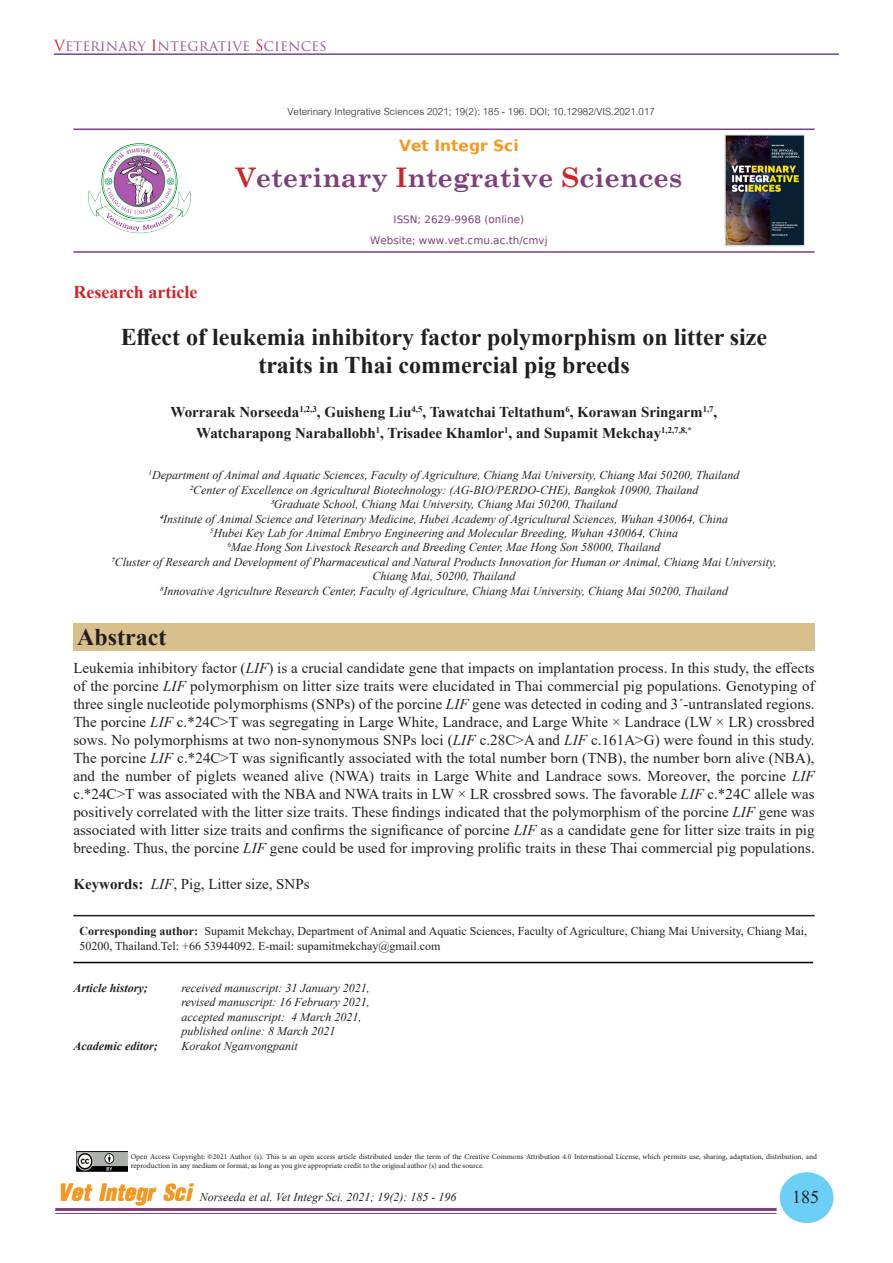
<style>
.page{position:relative;width:893px;height:1263px;background:#fff}
.page>*{position:absolute;margin:0;border:0;box-sizing:border-box;transform-origin:0 0}
.t1{font:36px "DSE Wat Ta Na";color:#f7971d}
.t2{font:700 27px "Century Schoolbook";color:#7c407d}
.t3{font:700 27px "Arundina Sans";color:#f7971d}
.t4{font:700 24px "Times New Roman";color:#231f20}
.t5{font:18px "Arundina Sans";color:#7c407d}
.t6{font:700 18px "Times New Roman";color:#d1232a}
.t7{font:18px "Times New Roman";color:#231f20}
.t8{font:15px/18px "Times New Roman";letter-spacing:.005em;color:#231f20;text-align:justify}
.t9{font:700 15px "Times New Roman";color:#231f20}
.t10{font:15px "Cordia New";color:#231f20}
.t11{font:15px "Trajan Pro 3";color:#a057a3}
.t12{font:italic 12px "Times New Roman";color:#231f20}
.t13{font:12px/14.4px "Times New Roman";color:#231f20}
.t14{font:italic 700 12px "Times New Roman";color:#231f20}
.t15{font:7.5px/9px "Minion Pro";letter-spacing:-.005em;color:#231f20}
.s1{color:#d1232a}
.s2{font-style:italic}
.s3{font-weight:700}
</style>
<div class="page">
<hr style="left:55px;top:1208px;width:722px;height:3px;background:#7c407d">
<hr style="left:55px;top:1213px;width:722px;height:1px;background:#7c407d">
<div style="left:780px;top:1172px;width:54px;height:51px;background:#6bcff6;border-radius:50%"></div>
<hr style="left:54px;top:53px;width:785px;height:2px;background:#694992">
<img style="left:88px;top:143px;width:103px;height:91px">
<hr style="left:73px;top:129px;width:742px;height:1px;background:#7c407d">
<hr style="left:73px;top:251px;width:742px;height:2px;background:#7c407d">
<div style="left:73px;top:623px;width:742px;height:27px;background:#d7c08c"></div>
<hr style="left:73px;top:915px;width:742px;height:1px;background:#231f20">
<hr style="left:73px;top:962px;width:740px;height:1px;background:#000">
<img style="left:725px;top:134px;width:79px;height:113px">
<img style="left:76px;top:1152px;width:51px;height:19px">
<p class="t11" style="left:54px;top:35px;width:274px"><span class="s1">V</span>eterinary <span class="s1">I</span>ntegrative <span class="s1">S</span>ciences</p>
<p class="t10" style="left:288px;top:102px;width:369px">Veterinary Integrative Sciences 2021; 19(2): 185 - 196. DOI; 10.12982/VIS.2021.017</p>
<p class="t3" style="left:399px;top:130px;width:121px">Vet Integr Sci</p>
<p class="t2" style="left:235px;top:156px;width:448px"><span class="s1">V</span>eterinary <span class="s1">I</span>ntegrative <span class="s1">S</span>ciences</p>
<p class="t5" style="left:394px;top:205px;width:132px">ISSN; 2629-9968 (online)</p>
<p class="t5" style="left:370px;top:226px;width:179px">Website; www.vet.cmu.ac.th/cmvj</p>
<p class="t6" style="left:73px;top:279px;width:126px">Research article</p>
<p class="t4" style="left:121px;top:319px;width:648px">Effect of leukemia inhibitory factor polymorphism on litter size</p>
<p class="t4" style="left:258px;top:348px;width:373px">traits in Thai commercial pig breeds</p>
<p class="t9" style="left:171px;top:401px;width:548px">Worrarak Norseeda<sup>1,2,3</sup>, Guisheng Liu<sup>4,5</sup>, Tawatchai Teltathum<sup>6</sup>, Korawan Sringarm<sup>1,7</sup>,</p>
<p class="t9" style="left:196px;top:422px;width:497px">Watcharapong Naraballobh<sup>1</sup>, Trisadee Khamlor<sup>1</sup>, and Supamit Mekchay<sup>1,2,7,8,*</sup></p>
<p class="t12" style="left:149px;top:467px;width:592px"><sup>1</sup>Department of Animal and Aquatic Sciences, Faculty of Agriculture, Chiang Mai University, Chiang Mai 50200, Thailand</p>
<p class="t12" style="left:190px;top:481px;width:510px">2Center of Excellence on Agricultural Biotechnology: (AG-BIO/PERDO-CHE), Bangkok 10900, Thailand</p>
<p class="t12" style="left:270px;top:496px;width:349px">3Graduate School, Chiang Mai University, Chiang Mai 50200, Thailand</p>
<p class="t12" style="left:160px;top:510px;width:570px">4Institute of Animal Science and Veterinary Medicine, Hubei Academy of Agricultural Sciences, Wuhan 430064, China</p>
<p class="t12" style="left:210px;top:525px;width:470px"><sup>5</sup>Hubei Key Lab for Animal Embryo Engineering and Molecular Breeding, Wuhan 430064, China</p>
<p class="t12" style="left:227px;top:539px;width:435px"><sup>6</sup>Mae Hong Son Livestock Research and Breeding Center, Mae Hong Son 58000, Thailand</p>
<p class="t12" style="left:111px;top:553px;width:667px">7Cluster of Research and Development of Pharmaceutical and Natural Products Innovation for Human or Animal, Chiang Mai University,</p>
<p class="t12" style="left:372px;top:568px;width:145px">Chiang Mai, 50200, Thailand</p>
<p class="t12" style="left:160px;top:582px;width:569px">8Innovative Agriculture Research Center, Faculty of Agriculture, Chiang Mai University, Chiang Mai 50200, Thailand</p>
<p class="t4" style="left:77px;top:619px;width:91px">Abstract</p>
<p class="t8" style="left:73px;top:658px;width:743px">Leukemia inhibitory factor (<span class="s2">LIF</span>) is a crucial candidate gene that impacts on implantation process. In this study, the effects of the porcine <span class="s2">LIF</span> polymorphism on litter size traits were elucidated in Thai commercial pig populations. Genotyping of three single nucleotide polymorphisms (SNPs) of the porcine <span class="s2">LIF</span> gene was detected in coding and 3ˊ-untranslated regions.<br>The porcine <span class="s2">LIF</span> c.*24C&gt;T was segregating in Large White, Landrace, and Large White × Landrace (LW × LR) crossbred sows. No polymorphisms at two non-synonymous SNPs loci (<span class="s2">LIF</span> c.28C&gt;A and <span class="s2">LIF</span> c.161A&gt;G) were found in this study.<br>The porcine <span class="s2">LIF</span> c.*24C&gt;T was significantly associated with the total number born (TNB), the number born alive (NBA), and the number of piglets weaned alive (NWA) traits in Large White and Landrace sows. Moreover, the porcine <span class="s2">LIF </span>c.*24C&gt;T was associated with the NBA and NWA traits in LW × LR crossbred sows. The favorable <span class="s2">LIF</span> c.*24C allele was positively correlated with the litter size traits. These findings indicated that the polymorphism of the porcine <span class="s2">LIF</span> gene was associated with litter size traits and confirms the significance of porcine <span class="s2">LIF</span> as a candidate gene for litter size traits in pig breeding. Thus, the porcine <span class="s2">LIF</span> gene could be used for improving prolific traits in these Thai commercial pig populations.</p>
<p class="t8" style="left:73px;top:874px;width:238px"><span class="s3">Keywords:</span> <span class="s2">LIF</span>, Pig, Litter size, SNPs</p>
<p class="t13" style="left:79px;top:924px;width:729px"><span class="s3">Corresponding author:</span> Supamit Mekchay, Department of Animal and Aquatic Sciences, Faculty of Agriculture, Chiang Mai University, Chiang Mai,<br>50200, Thailand.Tel: +66 53944092. E-mail: supamitmekchay@gmail.com</p>
<p class="t14" style="left:73px;top:980px;width:76px">Article history;</p>
<p class="t12" style="left:181px;top:980px;width:190px">received manuscript: 31 January 2021,</p>
<p class="t12" style="left:181px;top:994px;width:190px">revised manuscript: 16 February 2021,</p>
<p class="t12" style="left:181px;top:1008px;width:182px">accepted manuscript: 4 March 2021,</p>
<p class="t12" style="left:181px;top:1023px;width:156px">published online: 8 March 2021</p>
<p class="t14" style="left:73px;top:1037px;width:86px">Academic editor;</p>
<p class="t12" style="left:181px;top:1037px;width:118px">Korakot Nganvongpanit</p>
<p class="t15" style="left:131px;top:1152px;width:688px">Open Access Copyright: ©2021 Author (s). This is an open access article distributed under the term of the Creative Commons Attribution 4.0 International License, which permits use, sharing, adaptation, distribution, and reproduction in any medium or format, as long as you give appropriate credit to the original author (s) and the source.</p>
<h1 class="t1" style="left:58px;top:1171px;width:135px">Vet Integr Sci</h1>
<p class="t12" style="left:200px;top:1189px;width:258px">Norseeda et al. Vet Integr Sci. 2021; 19(2): 185 - 196</p>
<p class="t7" style="left:792px;top:1184px;width:28px">185</p>
</div>
